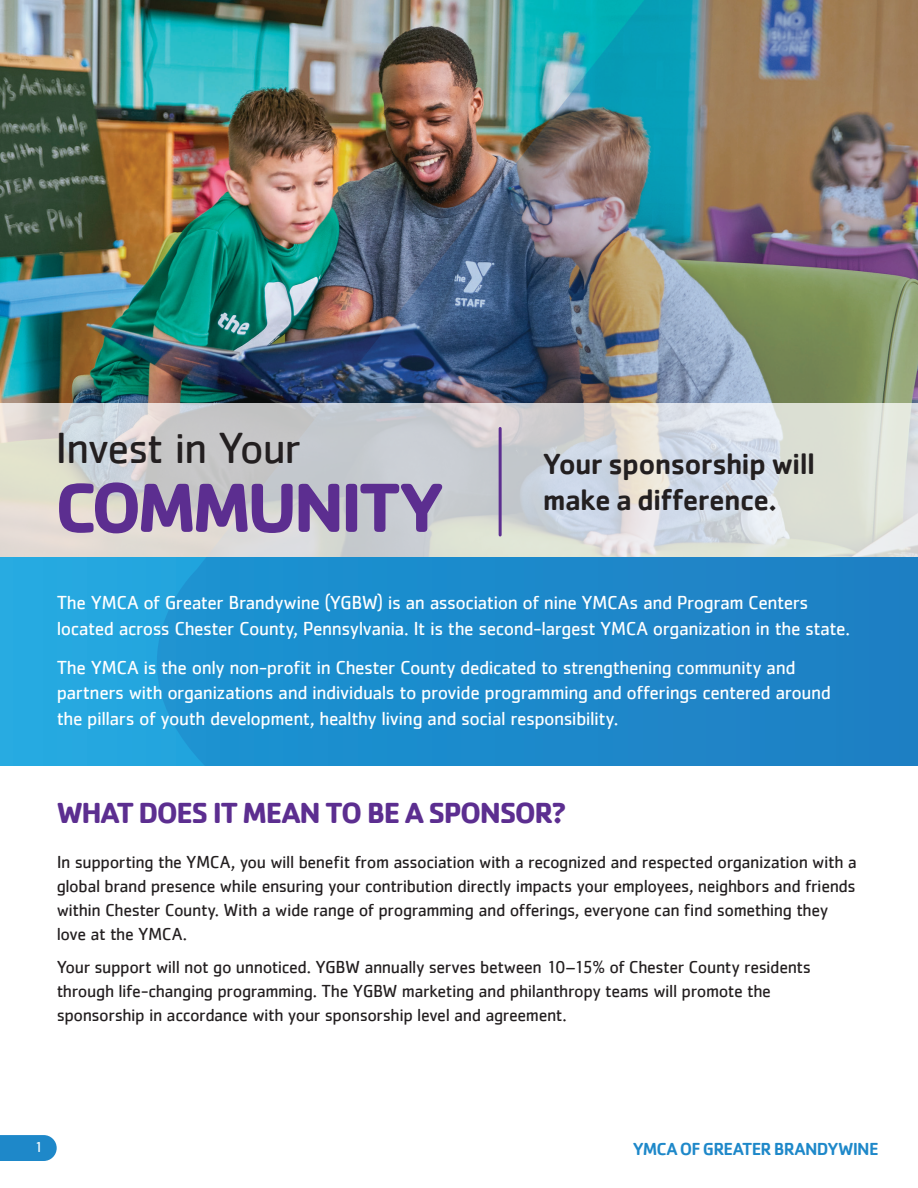
<style>
.page{position:relative;width:918px;height:1188px;background:#fff}
.page>*{position:absolute;margin:0;border:0;box-sizing:border-box;transform-origin:0 0}
.t1{font:700 72px "Cachet";letter-spacing:-.055em;color:#5c2e90}
.t2{font:45px "Cachet";letter-spacing:-.035em;color:#231f20}
.t3{font:500 30px/36px "Cachet";letter-spacing:-.025em;color:#231f20}
.t4{font:700 30px "Cachet";letter-spacing:-.05em;color:#5c2e90}
.t5{font:19.5px/25.5px "Cachet";letter-spacing:-.025em;color:#fff}
.t6{font:18px/24px "Cachet";letter-spacing:-.025em;color:#231f20}
.t7{font:500 18px "Cachet";letter-spacing:-.045em;color:#1e88c9}
.t8{font:15px "Cachet";color:#fff}
</style>
<div class="page">
<div style="left:0;top:556px;width:918px;height:211px;background:#25a8e0"></div>
<img style="left:0;top:0;width:155px;height:403px">
<img style="left:155px;top:0;width:763px;height:767px">
<svg style="left:0;top:403px;width:918px;height:153px;background:#d4d6d6"></svg>
<hr style="left:499px;top:428px;width:3px;height:107px;background:#5c2e90">
<svg style="left:0;top:1135px;width:57px;height:26px"></svg>
<h2 class="t2" style="left:55px;top:422px;width:248px">Invest in Your</h2>
<h1 class="t1" style="left:55px;top:461px;width:391px">COMMUNITY</h1>
<h3 class="t3" style="left:543px;top:445px;width:274px">Your sponsorship will make a difference.</h3>
<p class="t5" style="left:57px;top:589px;width:795px">The YMCA of Greater Brandywine (YGBW) is an association of nine YMCAs and Program Centers located across Chester County, Pennsylvania. It is the second-largest YMCA organization in the state.</p>
<p class="t5" style="left:57px;top:654px;width:776px">The YMCA is the only non-profit in Chester County dedicated to strengthening community and partners with organizations and individuals to provide programming and offerings centered around the pillars of youth development, healthy living and social responsibility.</p>
<h3 class="t4" style="left:57px;top:793px;width:511px">WHAT DOES IT MEAN TO BE A SPONSOR?</h3>
<p class="t6" style="left:57px;top:849px;width:802px">In supporting the YMCA, you will benefit from association with a recognized and respected organization with a global brand presence while ensuring your contribution directly impacts your employees, neighbors and friends within Chester County. With a wide range of programming and offerings, everyone can find something they love at the YMCA.</p>
<p class="t6" style="left:57px;top:954px;width:756px">Your support will not go unnoticed. YGBW annually serves between 10–15% of Chester County residents through life-changing programming. The YGBW marketing and philanthropy teams will promote the sponsorship in accordance with your sponsorship level and agreement.</p>
<p class="t8" style="left:34px;top:1139px;width:10px">1</p>
<p class="t7" style="left:633px;top:1137px;width:247px">YMCA OF GREATER BRANDYWINE</p>
</div>
